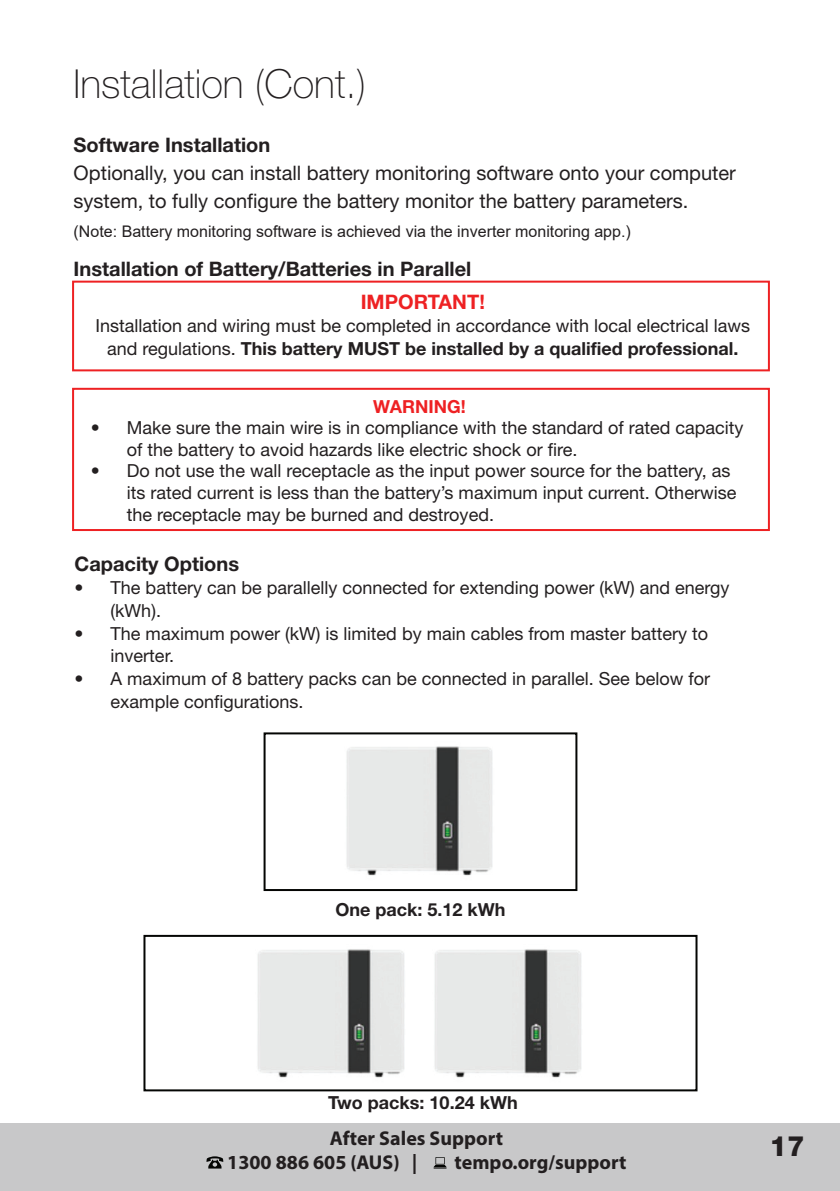
<style>
.page{position:relative;width:840px;height:1191px;background:#fff}
.page>*{position:absolute;margin:0;border:0;box-sizing:border-box;transform-origin:0 0}
.t1{font:100 40px "Helvetica Neue";color:#231f20}
.t2{font:800 28px "Helvetica Neue";color:#231f20}
.t3{font:20px/27.2px "Helvetica Neue";color:#231f20}
.t4{font:700 20px "Helvetica Neue";color:#231f20}
.t5{font:700 20px/24px "Myriad Pro";color:#231f20}
.t6{font:700 20px "Helvetica Neue";color:#ee2123}
.t7{font:18px/22.8px "Helvetica Neue";color:#231f20}
.t8{font:700 18px "Helvetica Neue";color:#231f20}
.t9{font:700 18px "Helvetica Neue";color:#ee2123}
.t10{font:16px "Arial";color:#231f20}
.s1{font-weight:700}
</style>
<div class="page">
<div style="left:0;top:1123px;width:839px;height:68px;background:#c8c8c9"></div>
<svg style="left:206px;top:1156px;width:17px;height:12px"></svg>
<svg style="left:433px;top:1157px;width:13px;height:11px"></svg>
<div style="left:263px;top:732px;width:314px;height:159px;border:2px solid #040503"></div>
<div style="left:143px;top:935px;width:554px;height:156px;border:2px solid #040503"></div>
<div style="left:72px;top:281px;width:697px;height:90px;border:2px solid #ee2123"></div>
<div style="left:72px;top:388px;width:697px;height:143px;border:2px solid #ee2123"></div>
<img style="left:346px;top:746px;width:147px;height:130px">
<img style="left:434px;top:949px;width:148px;height:129px">
<img style="left:257px;top:949px;width:148px;height:129px">
<h1 class="t1" style="left:74px;top:61px;width:294px">Installation (Cont.)</h1>
<p class="t4" style="left:74px;top:132px;width:198px">Software Installation</p>
<p class="t3" style="left:74px;top:159px;width:663px">Optionally, you can install battery monitoring software onto your computer system, to fully configure the battery monitor the battery parameters.</p>
<p class="t10" style="left:74px;top:221px;width:558px">(Note: Battery monitoring software is achieved via the inverter monitoring app.)</p>
<p class="t4" style="left:74px;top:256px;width:399px">Installation of Battery/Batteries in Parallel</p>
<p class="t6" style="left:360px;top:290px;width:126px">IMPORTANT!</p>
<p class="t7" style="left:95px;top:314px;width:656px;text-align:center">Installation and wiring must be completed in accordance with local electrical laws and regulations. <span class="s1">This battery MUST be installed by a qualified professional.</span></p>
<p class="t9" style="left:373px;top:395px;width:94px">WARNING!</p>
<p class="t7" style="left:127px;top:417px;width:618px;line-height:21.6px;text-indent:-36px">• Make sure the main wire is in compliance with the standard of rated capacity of the battery to avoid hazards like electric shock or fire.</p>
<p class="t7" style="left:127px;top:460px;width:610px;line-height:21.6px;text-indent:-36px">• Do not use the wall receptacle as the input power source for the battery, as its rated current is less than the battery’s maximum input current. Otherwise the receptacle may be burned and destroyed.</p>
<p class="t4" style="left:74px;top:551px;width:166px">Capacity Options</p>
<p class="t7" style="left:110px;top:576px;width:620px;text-indent:-36px">• The battery can be parallelly connected for extending power (kW) and energy (kWh).</p>
<p class="t7" style="left:110px;top:621px;width:598px;text-indent:-36px">• The maximum power (kW) is limited by main cables from master battery to inverter.</p>
<p class="t7" style="left:110px;top:667px;width:600px;text-indent:-36px">• A maximum of 8 battery packs can be connected in parallel. See below for example configurations.</p>
<p class="t8" style="left:335px;top:899px;width:172px">One pack: 5.12 kWh</p>
<p class="t8" style="left:328px;top:1092px;width:191px">Two packs: 10.24 kWh</p>
<p class="t5" style="left:227px;top:1125px;width:277px;text-indent:102px">After Sales Support<br>1300 886 605 (AUS) |</p>
<p class="t5" style="left:454px;top:1149px;width:173px">tempo.org/support</p>
<h2 class="t2" style="left:769px;top:1129px;width:37px">17</h2>
</div>
